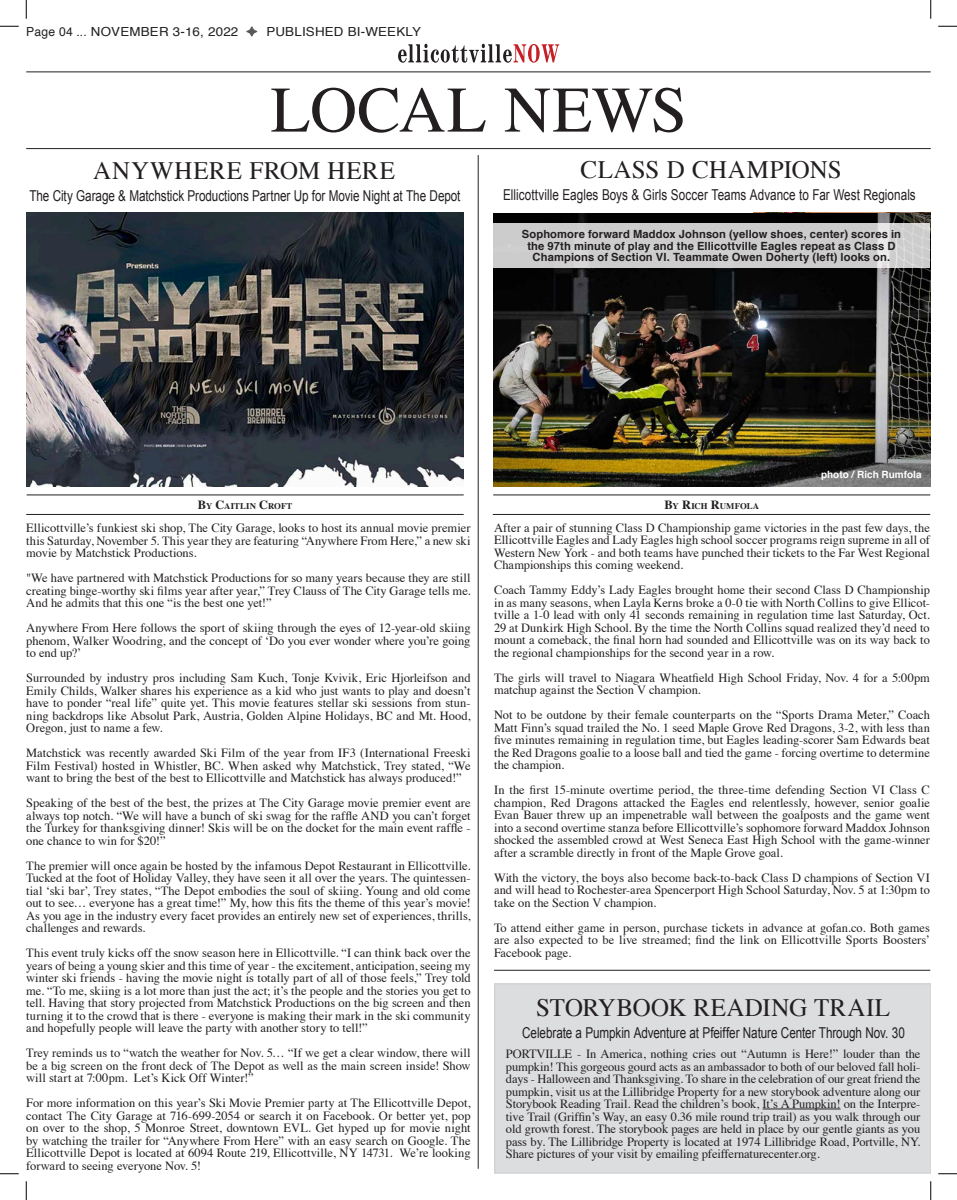
<style>
.page{position:relative;width:957px;height:1200px;background:#fff}
.page>*{position:absolute;margin:0;border:0;box-sizing:border-box;transform-origin:0 0}
.t1{font:65px "Times";color:#231f20}
.t2{font:25px "Times";letter-spacing:.02em;color:#231f20}
.t3{font:15px "Arial";letter-spacing:-.005em;color:#231f20;scale:.78 1}
.t4{font:12.5px/12.5px "Times";color:#231f20;text-align:justify}
.t5{font:12.5px "Helvetica";letter-spacing:.015em;color:#231f20}
.t6{font:12.5px "Helvetica";letter-spacing:.015em;color:#231f20;scale:1.07 1}
.t7{font:700 11.25px "Helvetica";letter-spacing:.01em;color:#231f20}
.t8{font:700 10px "Helvetica";color:#fff}
.t9{font:700 8.75px "Times";letter-spacing:.005em;color:#231f20}
.s1{font-size:12.5px}
</style>
<div class="page">
<svg style="left:398px;top:44px;width:161px;height:19px"></svg>
<hr style="left:26px;top:72px;width:905px;height:1px;background:#231f20">
<hr style="left:26px;top:148px;width:905px;height:1px;background:#231f20">
<hr style="left:478px;top:155px;width:1px;height:1014px;background:#231f20">
<hr style="left:27px;top:495px;width:437px;height:1px;background:#231f20">
<hr style="left:26px;top:514px;width:438px;height:1px;background:#231f20">
<img style="left:26px;top:213px;width:438px;height:273px">
<hr style="left:493px;top:495px;width:437px;height:1px;background:#231f20">
<hr style="left:493px;top:514px;width:437px;height:1px;background:#231f20">
<img style="left:493px;top:213px;width:437px;height:274px">
<div style="left:493px;top:223px;width:437px;height:45px;background:#ccc"></div>
<div style="left:494px;top:983px;width:437px;height:191px;background:#dcdddf"></div>
<hr style="left:763px;top:1109px;width:78px;height:1px;background:#231f20">
<hr style="left:494px;top:970px;width:436px;height:1px;background:#231f20">
<svg style="left:0;top:25px;width:19px;height:2px"></svg>
<svg style="left:938px;top:25px;width:19px;height:2px"></svg>
<svg style="left:0;top:1173px;width:19px;height:2px"></svg>
<svg style="left:938px;top:1173px;width:19px;height:2px"></svg>
<svg style="left:25px;top:0;width:2px;height:19px"></svg>
<svg style="left:25px;top:1181px;width:2px;height:19px"></svg>
<svg style="left:930px;top:0;width:2px;height:19px"></svg>
<svg style="left:930px;top:1181px;width:2px;height:19px"></svg>
<p class="t5" style="left:26px;top:22px;width:214px">Page 04 ... NOVEMBER 3-16, 2022</p>
<p class="t6" style="left:266px;top:22px;width:146px">PUBLISHED BI-WEEKLY</p>
<p class="t1" style="left:271px;top:49px;width:418px">LOCAL NEWS</p>
<p class="t2" style="left:93px;top:147px;width:304px">ANYWHERE FROM HERE</p>
<p class="t3" style="left:29px;top:186px;width:554px">The City Garage &amp; Matchstick Productions Partner Up for Movie Night at The Depot</p>
<p class="t2" style="left:581px;top:146px;width:263px">CLASS D CHAMPIONS</p>
<p class="t3" style="left:503px;top:185px;width:531px">Ellicottville Eagles Boys &amp; Girls Soccer Teams Advance to Far West Regionals</p>
<p class="t7" style="left:522px;top:225px;width:381px">Sophomore forward Maddox Johnson (yellow shoes, center) scores in</p>
<p class="t7" style="left:527px;top:236px;width:370px">the 97th minute of play and the Ellicottville Eagles repeat as Class D</p>
<p class="t7" style="left:533px;top:248px;width:359px">Champions of Section VI. Teammate Owen Doherty (left) looks on.</p>
<p class="t9" style="left:198px;top:498px;width:96px"><span class="s1">B</span>Y <span class="s1">C</span>AITLIN <span class="s1">C</span>ROFT</p>
<p class="t4" style="left:26px;top:521px;width:446px">Ellicottville’s funkiest ski shop, The City Garage, looks to host its annual movie premier this Saturday, November 5. This year they are featuring “Anywhere From Here,” a new ski movie by Matchstick Productions.</p>
<p class="t4" style="left:26px;top:571px;width:446px">"We have partnered with Matchstick Productions for so many years because they are still creating binge-worthy ski films year after year,” Trey Clauss of The City Garage tells me.<br>And he admits that this one “is the best one yet!”</p>
<p class="t4" style="left:26px;top:621px;width:446px">Anywhere From Here follows the sport of skiing through the eyes of 12-year-old skiing phenom, Walker Woodring, and the concept of ‘Do you ever wonder where you’re going to end up?’</p>
<p class="t4" style="left:26px;top:671px;width:446px">Surrounded by industry pros including Sam Kuch, Tonje Kvivik, Eric Hjorleifson and Emily Childs, Walker shares his experience as a kid who just wants to play and doesn’t have to ponder “real life” quite yet. This movie features stellar ski sessions from stun&shy;ning backdrops like Absolut Park, Austria, Golden Alpine Holidays, BC and Mt. Hood, Oregon, just to name a few.</p>
<p class="t4" style="left:26px;top:746px;width:446px">Matchstick was recently awarded Ski Film of the year from IF3 (International Freeski Film Festival) hosted in Whistler, BC. When asked why Matchstick, Trey stated, “We want to bring the best of the best to Ellicottville and Matchstick has always produced!”</p>
<p class="t4" style="left:26px;top:796px;width:446px">Speaking of the best of the best, the prizes at The City Garage movie premier event are always top notch. “We will have a bunch of ski swag for the raffle AND you can’t forget the Turkey for thanksgiving dinner! Skis will be on the docket for the main event raffle - one chance to win for $20!”</p>
<p class="t4" style="left:26px;top:858px;width:446px">The premier will once again be hosted by the infamous Depot Restaurant in Ellicottville.<br>Tucked at the foot of Holiday Valley, they have seen it all over the years. The quintessen&shy;tial ‘ski bar’, Trey states, “The Depot embodies the soul of skiing. Young and old come out to see… everyone has a great time!” My, how this fits the theme of this year’s movie!<br>As you age in the industry every facet provides an entirely new set of experiences, thrills, challenges and rewards.</p>
<p class="t4" style="left:26px;top:946px;width:446px">This event truly kicks off the snow season here in Ellicottville. “I can think back over the years of being a young skier and this time of year - the excitement, anticipation, seeing my winter ski friends - having the movie night is totally part of all of those feels,” Trey told me. “To me, skiing is a lot more than just the act; it’s the people and the stories you get to tell. Having that story projected from Matchstick Productions on the big screen and then turning it to the crowd that is there - everyone is making their mark in the ski community and hopefully people will leave the party with another story to tell!”</p>
<p class="t4" style="left:26px;top:1046px;width:446px">Trey reminds us to “watch the weather for Nov. 5… “If we get a clear window, there will be a big screen on the front deck of The Depot as well as the main screen inside! Show will start at 7:00pm. Let’s Kick Off Winter!”</p>
<p class="t4" style="left:26px;top:1096px;width:446px">For more information on this year’s Ski Movie Premier party at The Ellicottville Depot, contact The City Garage at 716-699-2054 or search it on Facebook. Or better yet, pop on over to the shop, 5 Monroe Street, downtown EVL. Get hyped up for movie night by watching the trailer for “Anywhere From Here” with an easy search on Google. The Ellicottville Depot is located at 6094 Route 219, Ellicottville, NY 14731. We’re looking forward to seeing everyone Nov. 5!</p>
<p class="t8" style="left:821px;top:466px;width:102px">photo / Rich Rumfola</p>
<p class="t9" style="left:664px;top:498px;width:96px"><span class="s1">B</span>Y <span class="s1">R</span>ICH <span class="s1">R</span>UMFOLA</p>
<p class="t4" style="left:494px;top:520px;width:437px">After a pair of stunning Class D Championship game victories in the past few days, the Ellicottville Eagles and Lady Eagles high school soccer programs reign supreme in all of Western New York - and both teams have punched their tickets to the Far West Regional Championships this coming weekend.</p>
<p class="t4" style="left:494px;top:583px;width:437px">Coach Tammy Eddy’s Lady Eagles brought home their second Class D Championship in as many seasons, when Layla Kerns broke a 0-0 tie with North Collins to give Ellicot&shy;tville a 1-0 lead with only 41 seconds remaining in regulation time last Saturday, Oct.<br>29 at Dunkirk High School. By the time the North Collins squad realized they’d need to mount a comeback, the final horn had sounded and Ellicottville was on its way back to the regional championships for the second year in a row.</p>
<p class="t4" style="left:494px;top:670px;width:437px">The girls will travel to Niagara Wheatfield High School Friday, Nov. 4 for a 5:00pm matchup against the Section V champion.</p>
<p class="t4" style="left:494px;top:708px;width:437px">Not to be outdone by their female counterparts on the “Sports Drama Meter,” Coach Matt Finn’s squad trailed the No. 1 seed Maple Grove Red Dragons, 3-2, with less than five minutes remaining in regulation time, but Eagles leading-scorer Sam Edwards beat the Red Dragons goalie to a loose ball and tied the game - forcing overtime to determine the champion.</p>
<p class="t4" style="left:494px;top:783px;width:437px">In the first 15-minute overtime period, the three-time defending Section VI Class C champion, Red Dragons attacked the Eagles end relentlessly, however, senior goalie Evan Bauer threw up an impenetrable wall between the goalposts and the game went into a second overtime stanza before Ellicottville’s sophomore forward Maddox Johnson shocked the assembled crowd at West Seneca East High School with the game-winner after a scramble directly in front of the Maple Grove goal.</p>
<p class="t4" style="left:494px;top:870px;width:437px">With the victory, the boys also become back-to-back Class D champions of Section VI and will head to Rochester-area Spencerport High School Saturday, Nov. 5 at 1:30pm to take on the Section V champion.</p>
<p class="t4" style="left:494px;top:920px;width:437px">To attend either game in person, purchase tickets in advance at gofan.co. Both games are also expected to be live streamed; find the link on Ellicottville Sports Boosters’ Facebook page.</p>
<p class="t2" style="left:536px;top:984px;width:356px">STORYBOOK READING TRAIL</p>
<p class="t4" style="left:506px;top:1047px;width:416px">PORTVILLE - In America, nothing cries out “Autumn is Here!” louder than the pumpkin! This gorgeous gourd acts as an ambassador to both of our beloved fall holi&shy;days - Halloween and Thanksgiving. To share in the celebration of our great friend the pumpkin, visit us at the Lillibridge Property for a new storybook adventure along our Storybook Reading Trail. Read the children’s book, It’s A Pumpkin! on the Interpre&shy;tive Trail (Griffin’s Way, an easy 0.36 mile round trip trail) as you walk through our old growth forest. The storybook pages are held in place by our gentle giants as you pass by. The Lillibridge Property is located at 1974 Lillibridge Road, Portville, NY.<br>Share pictures of your visit by emailing pfeiffernaturecenter.org.</p>
<p class="t3" style="left:522px;top:1023px;width:492px">Celebrate a Pumpkin Adventure at Pfeiffer Nature Center Through Nov. 30</p>
</div>
